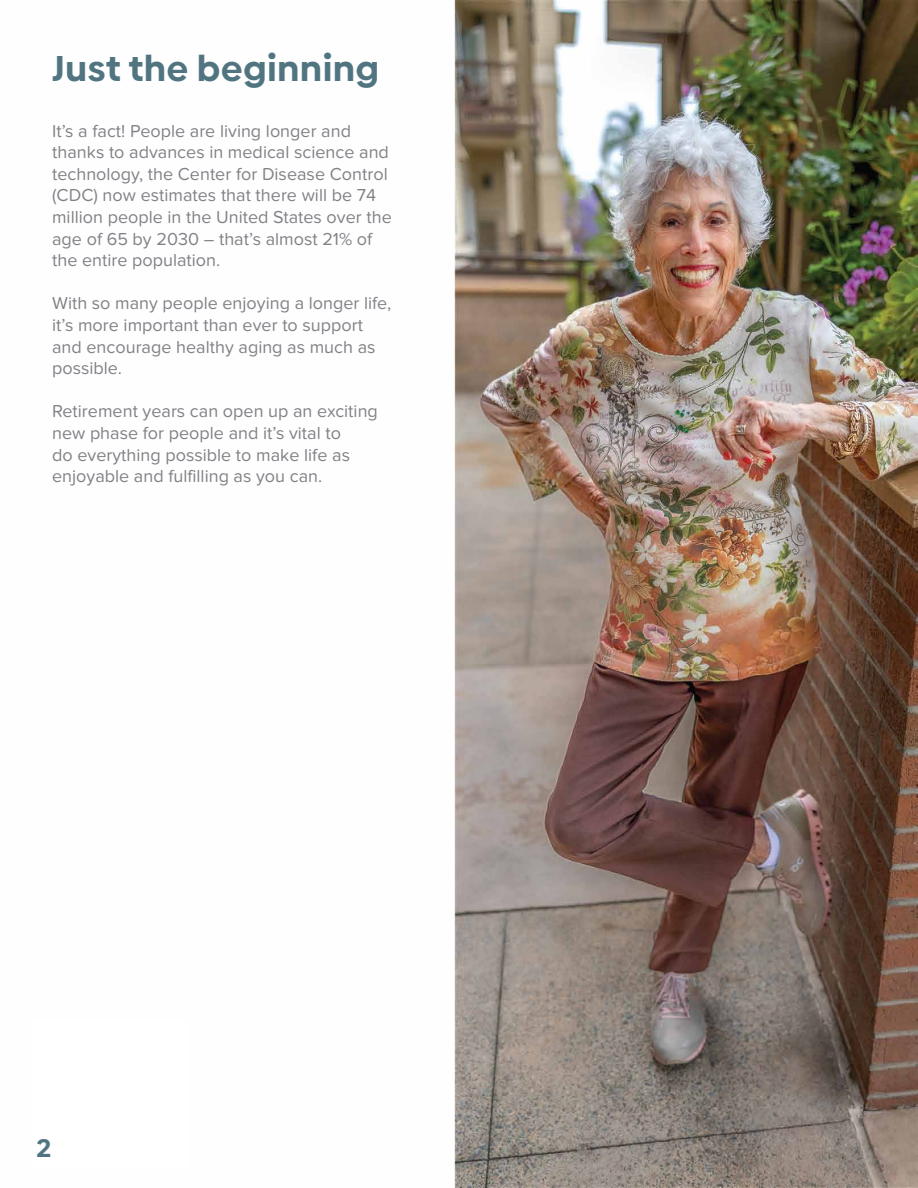
<style>
.page{position:relative;width:918px;height:1188px;background:#fff}
.page>*{position:absolute;margin:0;border:0;box-sizing:border-box;transform-origin:0 0}
.t1{font:700 36px "Biennale";letter-spacing:.025em;color:#507581}
.t2{font:700 25.5px "Biennale";color:#507581}
.t3{font:18px/21.6px "Proxima Nova Soft";color:#828187}
</style>
<div class="page">
<img style="left:454px;top:0;width:464px;height:1188px">
<h1 class="t1" style="left:52px;top:45px;width:328px">Just the beginning</h1>
<p class="t3" style="left:52px;top:120px;width:341px">It’s a fact! People are living longer and thanks to advances in medical science and technology, the Center for Disease Control (CDC) now estimates that there will be 74 million people in the United States over the age of 65 by 2030 – that’s almost 21% of the entire population.</p>
<p class="t3" style="left:52px;top:293px;width:341px">With so many people enjoying a longer life, it’s more important than ever to support and encourage healthy aging as much as possible.</p>
<p class="t3" style="left:52px;top:401px;width:327px">Retirement years can open up an exciting new phase for people and it’s vital to<br>do everything possible to make life as enjoyable and fulfilling as you can.</p>
<h2 class="t2" style="left:36px;top:1132px;width:16px">2</h2>
</div>
